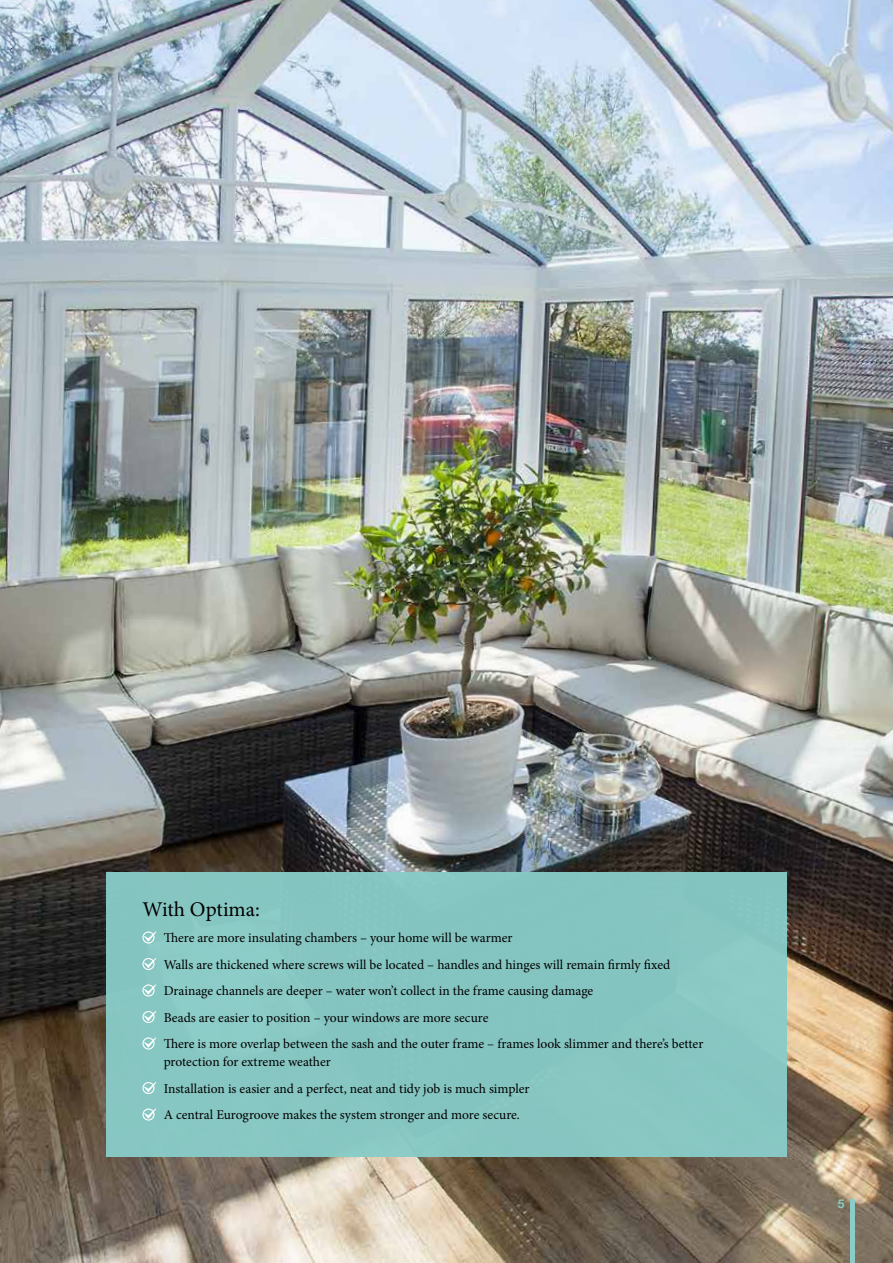
<style>
.page{position:relative;width:893px;height:1263px;background:#fff}
.page>*{position:absolute;margin:0;border:0;box-sizing:border-box;transform-origin:0 0}
.t1{font:21px "Minion Pro";color:#000}
.t2{font:13.5px/26.5px "Minion Pro";letter-spacing:-.005em;color:#000}
.t3{font:700 12px "Helvetica Neue";color:#89ccc8}
</style>
<div class="page">
<img style="left:0;top:0;width:893px;height:1263px">
<div style="left:106px;top:872px;width:681px;height:285px;background:#86c6c1"></div>
<svg style="left:142px;top:931px;width:14px;height:12px"></svg>
<svg style="left:142px;top:958px;width:14px;height:12px"></svg>
<svg style="left:142px;top:984px;width:14px;height:12px"></svg>
<svg style="left:142px;top:1011px;width:14px;height:12px"></svg>
<svg style="left:142px;top:1037px;width:14px;height:12px"></svg>
<svg style="left:142px;top:1082px;width:14px;height:12px"></svg>
<svg style="left:142px;top:1108px;width:14px;height:12px"></svg>
<div style="left:850px;top:1199px;width:5px;height:64px;background:#89ccc8"></div>
<h1 class="t1" style="left:142px;top:895px;width:119px">With Optima:</h1>
<p class="t2" style="left:164px;top:924px;width:541px">There are more insulating chambers – your home will be warmer<br>Walls are thickened where screws will be located – handles and hinges will remain firmly fixed Drainage channels are deeper – water won’t collect in the frame causing damage<br>Beads are easier to position – your windows are more secure<br>There is more overlap between the sash and the outer frame – frames look slimmer and there’s better</p>
<p class="t2" style="left:164px;top:1048px;width:367px">protection for extreme weather<br>Installation is easier and a perfect, neat and tidy job is much simpler<br>A central Eurogroove makes the system stronger and more secure.</p>
<p class="t3" style="left:838px;top:1194px;width:8px">5</p>
</div>
